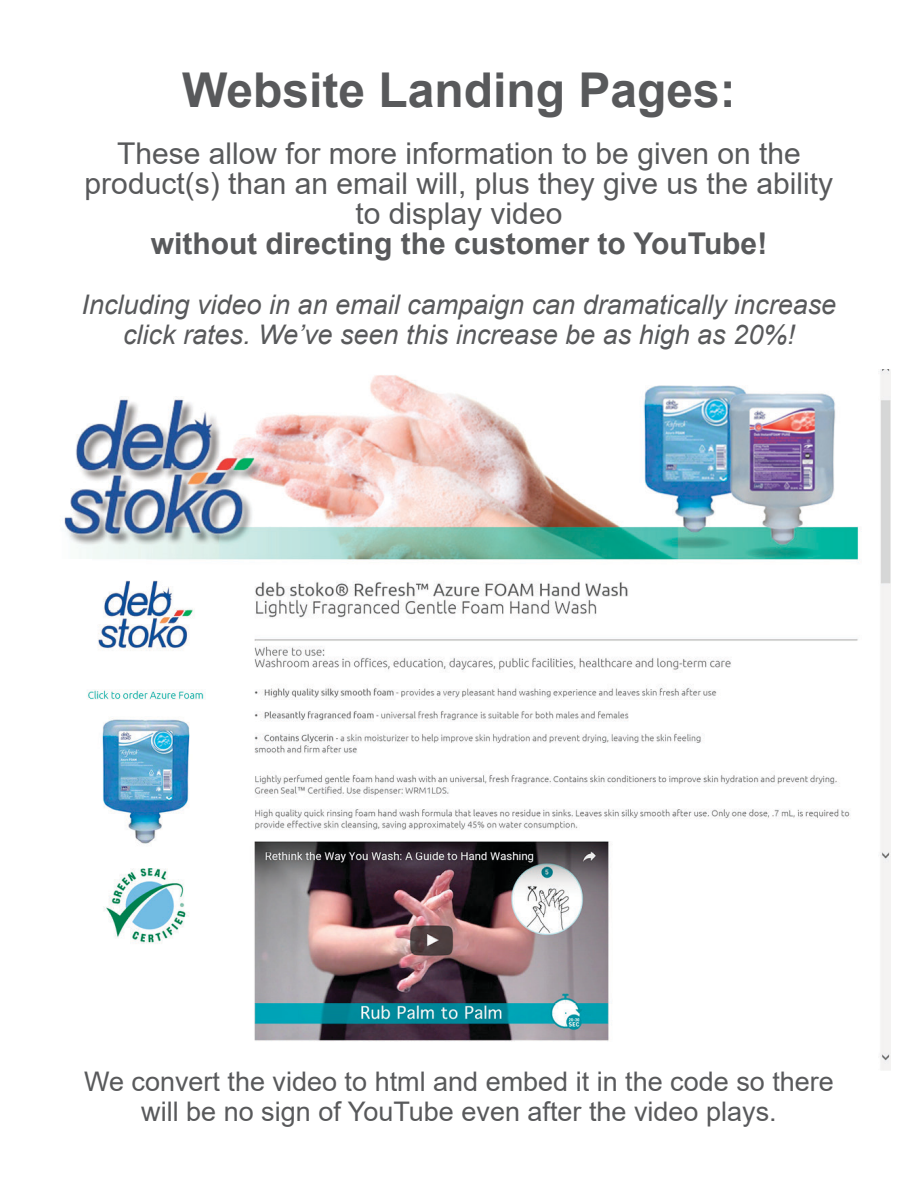
<style>
.page{position:relative;width:918px;height:1188px;background:#fff}
.page>*{position:absolute;margin:0;border:0;box-sizing:border-box;transform-origin:0 0}
.t1{font:700 48px "Arial";color:#58595b}
.t2{font:30px/30px "Arial";color:#58595b;text-align:center}
.t3{font:700 30px "Arial";color:#58595b}
.t4{font:italic 27px/30px "Arial";color:#58595b;text-align:center}
.t5{font:27px/30px "Arial";color:#58595b;text-align:center}
</style>
<div class="page">
<img style="left:64px;top:370px;width:827px;height:700px">
<p class="t1" style="left:182px;top:56px;width:555px">Website Landing Pages:</p>
<p class="t2" style="left:85px;top:138px;width:750px">These allow for more information to be given on the product(s) than an email will, plus they give us the ability to display video</p>
<p class="t3" style="left:151px;top:222px;width:618px">without directing the customer to YouTube!</p>
<p class="t4" style="left:82px;top:290px;width:756px">Including video in an email campaign can dramatically increase click rates. We’ve seen this increase be as high as 20%!</p>
<p class="t5" style="left:84px;top:1066px;width:751px">We convert the video to html and embed it in the code so there will be no sign of YouTube even after the video plays.</p>
</div>
